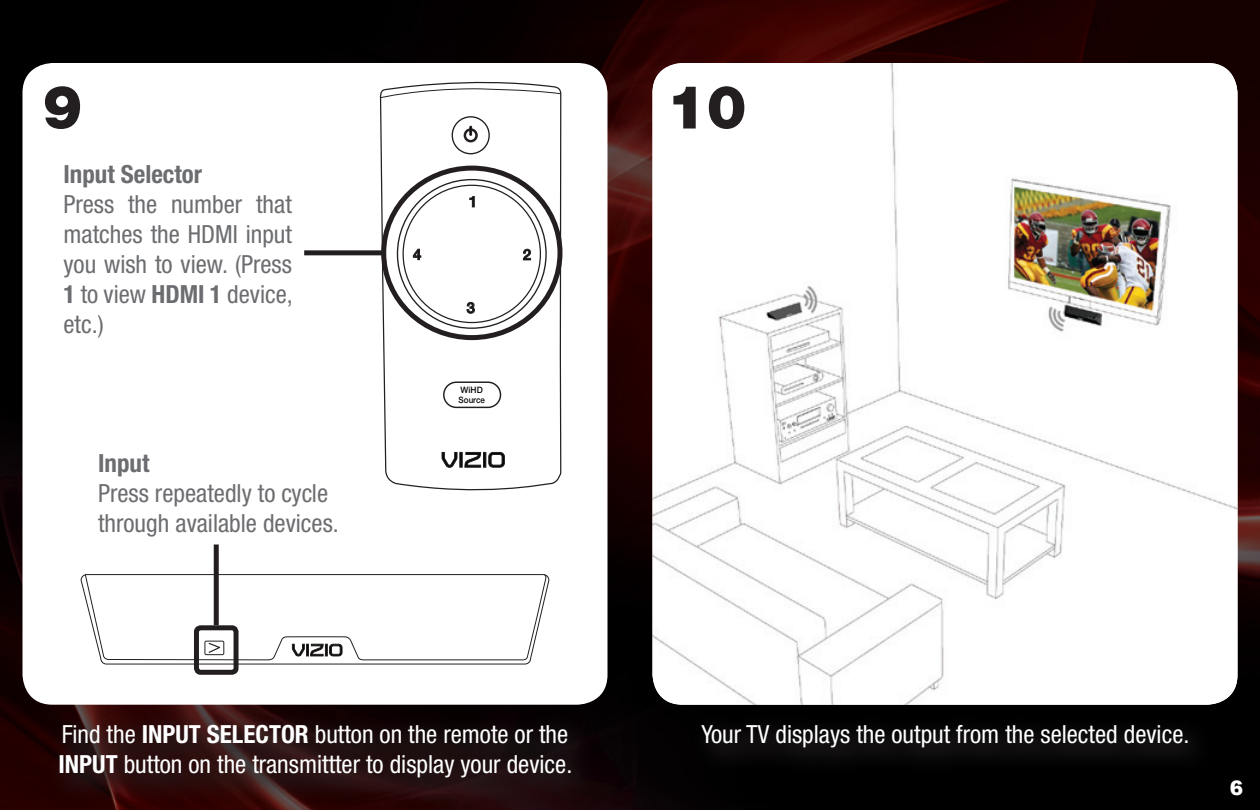
<style>
.page{position:relative;width:1260px;height:810px;background:#fff}
.page>*{position:absolute;margin:0;border:0;box-sizing:border-box;transform-origin:0 0}
.t1{font:900 60px "Helvetica Neue LT Std";color:#231f20}
.t2{font:condensed 25px/30px "Helvetica Neue LT Std";color:#fff}
.t3{font:condensed 25px/30px "Helvetica Neue LT Std";color:#6c6d70;text-align:justify}
.t4{font:700 condensed 25px "Helvetica Neue LT Std";color:#6c6d70}
.t5{font:900 20px "Arial";color:#fff}
.t6{font:500 15px "Helvetica Neue LT";color:#040503}
.t7{font:500 8.75px/10.5px "Helvetica Neue LT";color:#040503;scale:.95 1}
.s1{font-weight:700}
</style>
<div class="page">
<img style="left:0;top:0;width:1260px;height:810px">
<div style="left:22px;top:63px;width:586px;height:642px;background:#fff;border-radius:30px"></div>
<svg style="left:385px;top:82px;width:176px;height:408px"></svg>
<svg style="left:380px;top:89px;width:181px;height:380px"></svg>
<svg style="left:396px;top:115px;width:151px;height:215px"></svg>
<div style="left:43px;top:709px;width:558px;height:101px;background:#231f20;opacity:.8"></div>
<div style="left:304px;top:250px;width:81px;height:5px;background:#231f20"></div>
<div style="left:381px;top:166px;width:181px;height:174px;border:5px solid #231f20;border-radius:50%"></div>
<img style="left:652px;top:63px;width:586px;height:642px">
<div style="left:687px;top:710px;width:532px;height:71px;background:#050404"></div>
<svg style="left:81px;top:574px;width:468px;height:90px"></svg>
<svg style="left:85px;top:574px;width:462px;height:86px"></svg>
<div style="left:214px;top:544px;width:5px;height:81px;background:#231f20"></div>
<div style="left:194px;top:625px;width:45px;height:50px;border:5px solid #231f20;border-radius:4px"></div>
<p class="t1" style="left:42px;top:71px;width:42px">9</p>
<p class="t4" style="left:63px;top:159px;width:140px">Input Selector</p>
<p class="t3" style="left:63px;top:189px;width:231px">Press the number that matches the HDMI input you wish to view. (Press <span class="s1">1</span> to view <span class="s1">HDMI 1</span> device, etc.)</p>
<p class="t3" style="left:98px;top:448px;width:242px;text-align:left"><span class="s1">Input<br></span>Press repeatedly to cycle through available devices.</p>
<p class="t6" style="left:413px;top:245px;width:10px">4</p>
<p class="t6" style="left:469px;top:193px;width:10px">1</p>
<p class="t6" style="left:467px;top:299px;width:10px">3</p>
<p class="t7" style="left:459px;top:384px;width:29px">WiHD<br>Source</p>
<p class="t6" style="left:523px;top:246px;width:10px">2</p>
<p class="t2" style="left:59px;top:719px;width:515px">Find the <span class="s1">INPUT SELECTOR</span> button on the remote or the<br><span class="s1">INPUT</span> button on the transmittter to display your device.</p>
<p class="t1" style="left:666px;top:71px;width:82px">10</p>
<p class="t2" style="left:701px;top:719px;width:489px">Your TV displays the output from the selected device.</p>
<p class="t5" style="left:1230px;top:773px;width:15px">6</p>
</div>
